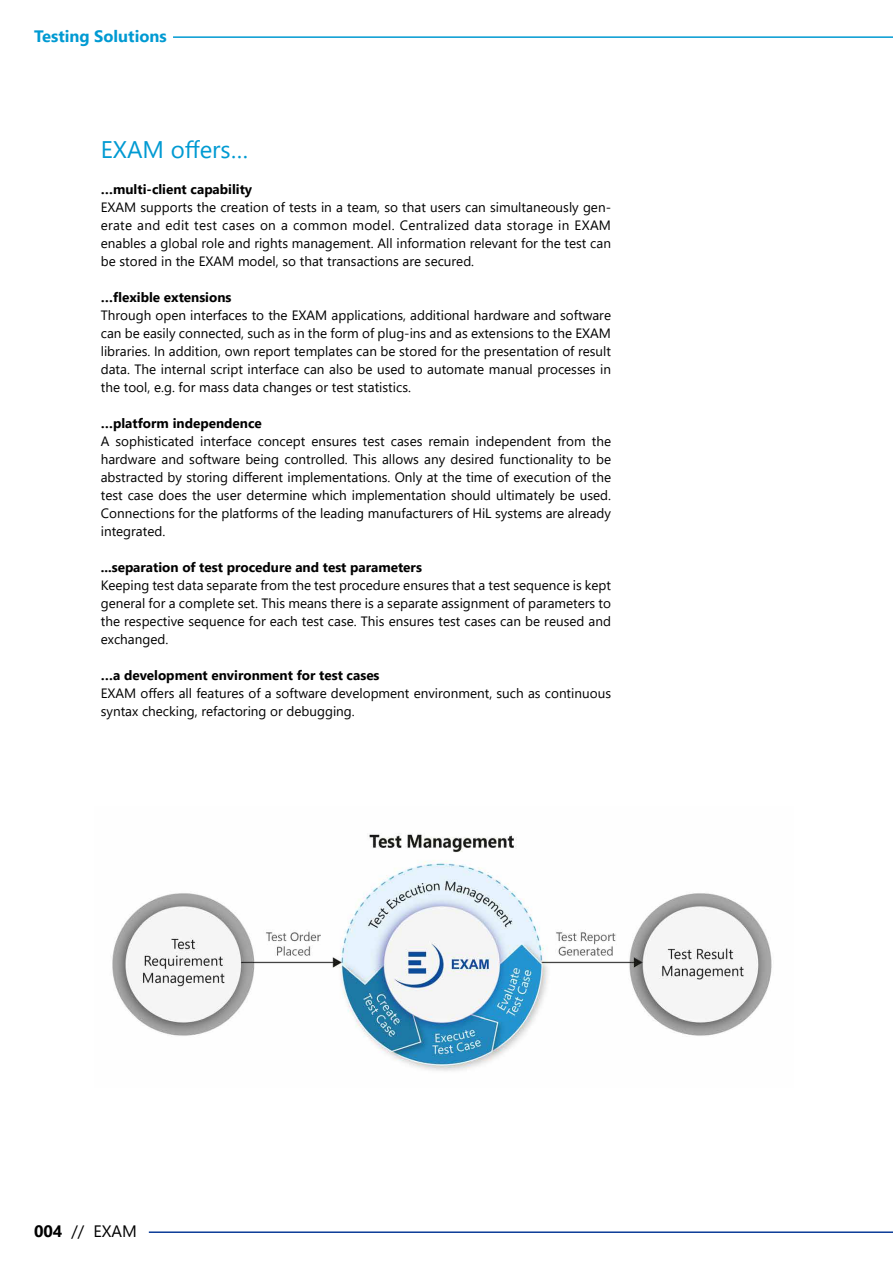
<style>
.page{position:relative;width:893px;height:1263px;background:#fff}
.page>*{position:absolute;margin:0;border:0;box-sizing:border-box;transform-origin:0 0}
.t1{font:24px "Segoe UI";color:#009ad2}
.t2{font:700 16.5px "Segoe UI";color:#009ad2}
.t3{font:16.5px "Segoe UI";color:#000}
.t4{font:13.5px/18px "Segoe UI";color:#000;text-align:justify}
.t5{font:700 13.5px "Segoe UI";color:#000}
.s1{font-weight:700}
</style>
<div class="page">
<hr style="left:149px;top:1231px;width:744px;height:2px;background:#0b3c97">
<hr style="left:173px;top:36px;width:720px;height:2px;background:#009ad2">
<img style="left:112px;top:833px;width:660px;height:238px">
<p class="t2" style="left:34px;top:20px;width:134px">Testing Solutions</p>
<h1 class="t1" style="left:101px;top:127px;width:149px">EXAM offers…</h1>
<p class="t5" style="left:101px;top:176px;width:153px">…multi-client capability</p>
<p class="t4" style="left:101px;top:197px;width:512px">EXAM supports the creation of tests in a team, so that users can simultaneously gen&shy;erate and edit test cases on a common model. Centralized data storage in EXAM enables a global role and rights management. All information relevant for the test can be stored in the EXAM model, so that transactions are secured.</p>
<p class="t5" style="left:101px;top:284px;width:132px">…flexible extensions</p>
<p class="t4" style="left:101px;top:305px;width:512px">Through open interfaces to the EXAM applications, additional hardware and software can be easily connected, such as in the form of plug-ins and as extensions to the EXAM libraries. In addition, own report templates can be stored for the presentation of result data. The internal script interface can also be used to automate manual processes in the tool, e.g. for mass data changes or test statistics.</p>
<p class="t5" style="left:101px;top:410px;width:163px">…platform independence</p>
<p class="t4" style="left:101px;top:431px;width:512px">A sophisticated interface concept ensures test cases remain independent from the hardware and software being controlled. This allows any desired functionality to be abstracted by storing different implementations. Only at the time of execution of the test case does the user determine which implementation should ultimately be used.<br>Connections for the platforms of the leading manufacturers of HiL systems are already integrated.</p>
<p class="t5" style="left:101px;top:554px;width:323px">...separation of test procedure and test parameters</p>
<p class="t4" style="left:101px;top:575px;width:512px">Keeping test data separate from the test procedure ensures that a test sequence is kept general for a complete set. This means there is a separate assignment of parameters to the respective sequence for each test case. This ensures test cases can be reused and exchanged.</p>
<p class="t5" style="left:101px;top:662px;width:280px">…a development environment for test cases</p>
<p class="t4" style="left:101px;top:683px;width:512px">EXAM offers all features of a software development environment, such as continuous syntax checking, refactoring or debugging.</p>
<p class="t3" style="left:34px;top:1216px;width:104px"><span class="s1">004</span> // EXAM</p>
</div>
